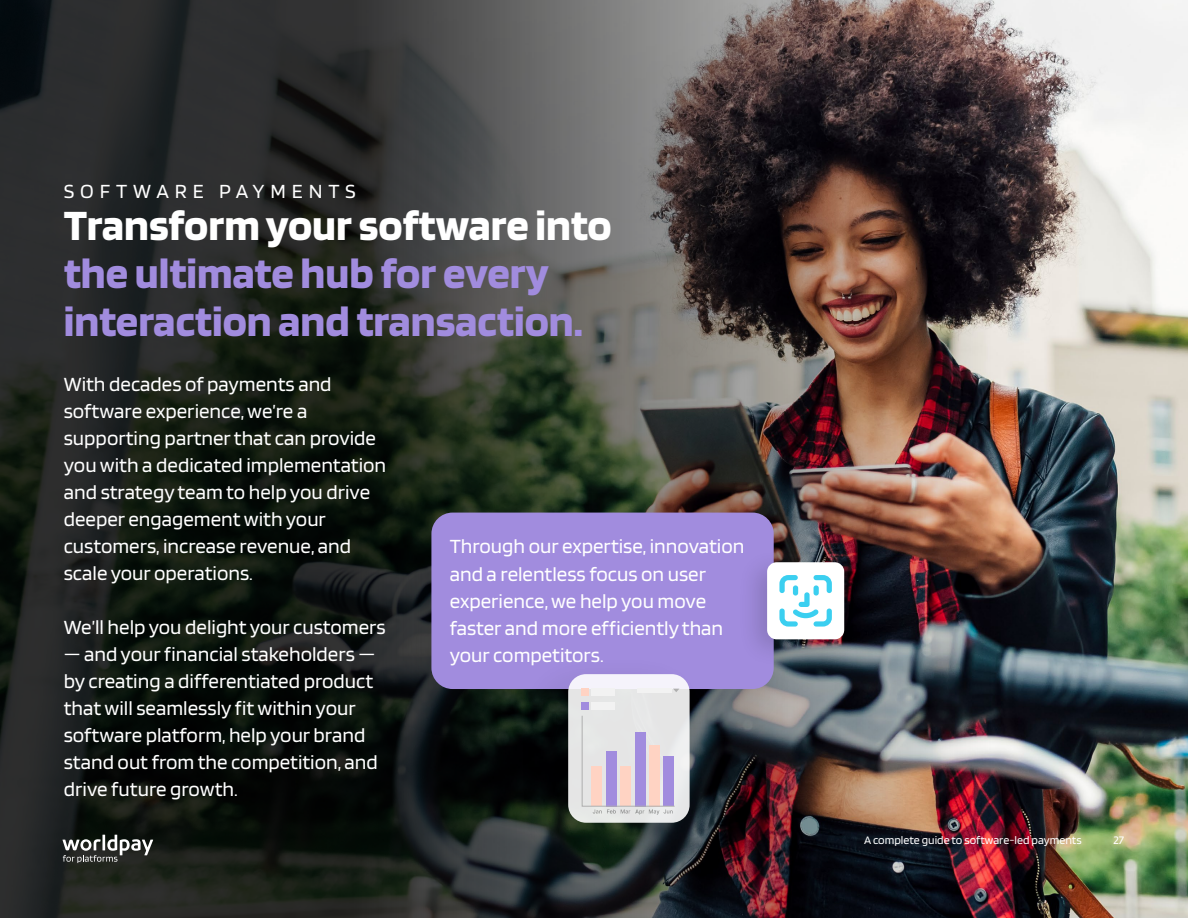
<style>
.page{position:relative;width:1188px;height:918px;background:#fff}
.page>*{position:absolute;margin:0;border:0;box-sizing:border-box;transform-origin:0 0}
.t1{font:700 45px/48px "Blinker";color:#a18cde}
.t2{font:700 45px "Blinker";color:#fff}
.t3{font:21px/27px "Blinker";color:#fff}
.t4{font:21px "Blinker";letter-spacing:.28em;color:#fff}
.t5{font:12px "Blinker";color:#fff}
</style>
<div class="page">
<img style="left:0;top:0;width:1175px;height:918px">
<svg style="left:63px;top:835px;width:90px;height:28px;background:#575956"></svg>
<div style="left:375px;top:487px;width:423px;height:256px;background:#000;opacity:.15"></div>
<div style="left:431px;top:513px;width:343px;height:176px;background:#a18cde;border-radius:21px"></div>
<div style="left:512px;top:648px;width:201px;height:229px;background:#000;opacity:.15"></div>
<div style="left:568px;top:674px;width:122px;height:149px;background:linear-gradient(to bottom,#ecebef,#e5e7e6);border-radius:18px"></div>
<div style="left:637px;top:688px;width:34px;height:5px;background:#f2f2f2"></div>
<svg style="left:673px;top:689px;width:6px;height:3px"></svg>
<div style="left:591px;top:688px;width:24px;height:8px;background:#f2f2f2"></div>
<div style="left:591px;top:702px;width:24px;height:8px;background:#f2f2f2"></div>
<div style="left:581px;top:702px;width:8px;height:7px;background:#a18cde"></div>
<div style="left:581px;top:688px;width:8px;height:7px;background:#ffd3c3"></div>
<svg style="left:582px;top:715px;width:93px;height:100px;background:#d9cedc"></svg>
<div style="left:737px;top:548px;width:120px;height:120px;background:#000;opacity:.15"></div>
<div style="left:767px;top:562px;width:77px;height:77px;background:#fff;border-radius:9px"></div>
<svg style="left:779px;top:575px;width:53px;height:52px"></svg>
<div style="left:793px;top:585px;width:5px;height:11px;background:#3bcff0;border-radius:3px"></div>
<div style="left:814px;top:585px;width:5px;height:11px;background:#3bcff0;border-radius:3px"></div>
<p class="t4" style="left:64px;top:181px;width:294px">SOFTWARE PAYMENTS</p>
<h1 class="t2" style="left:64px;top:202px;width:550px">Transform your software into</h1>
<h1 class="t1" style="left:64px;top:250px;width:521px">the ultimate hub for every interaction and transaction.</h1>
<p class="t3" style="left:64px;top:371px;width:324px">With decades of payments and software experience, we’re a supporting partner that can provide you with a dedicated implementation and strategy team to help you drive deeper engagement with your customers, increase revenue, and scale your operations.</p>
<p class="t3" style="left:64px;top:614px;width:323px">We’ll help you delight your customers</p>
<p class="t3" style="left:64px;top:641px;width:316px">— and your financial stakeholders — by creating a differentiated product that will seamlessly fit within your software platform, help your brand stand out from the competition, and drive future growth.</p>
<p class="t3" style="left:450px;top:534px;width:296px">Through our expertise, innovation and a relentless focus on user experience, we help you move faster and more efficiently than your competitors.</p>
<p class="t5" style="left:864px;top:834px;width:219px">A complete guide to software-led payments</p>
<p class="t5" style="left:1113px;top:834px;width:12px">27</p>
</div>
